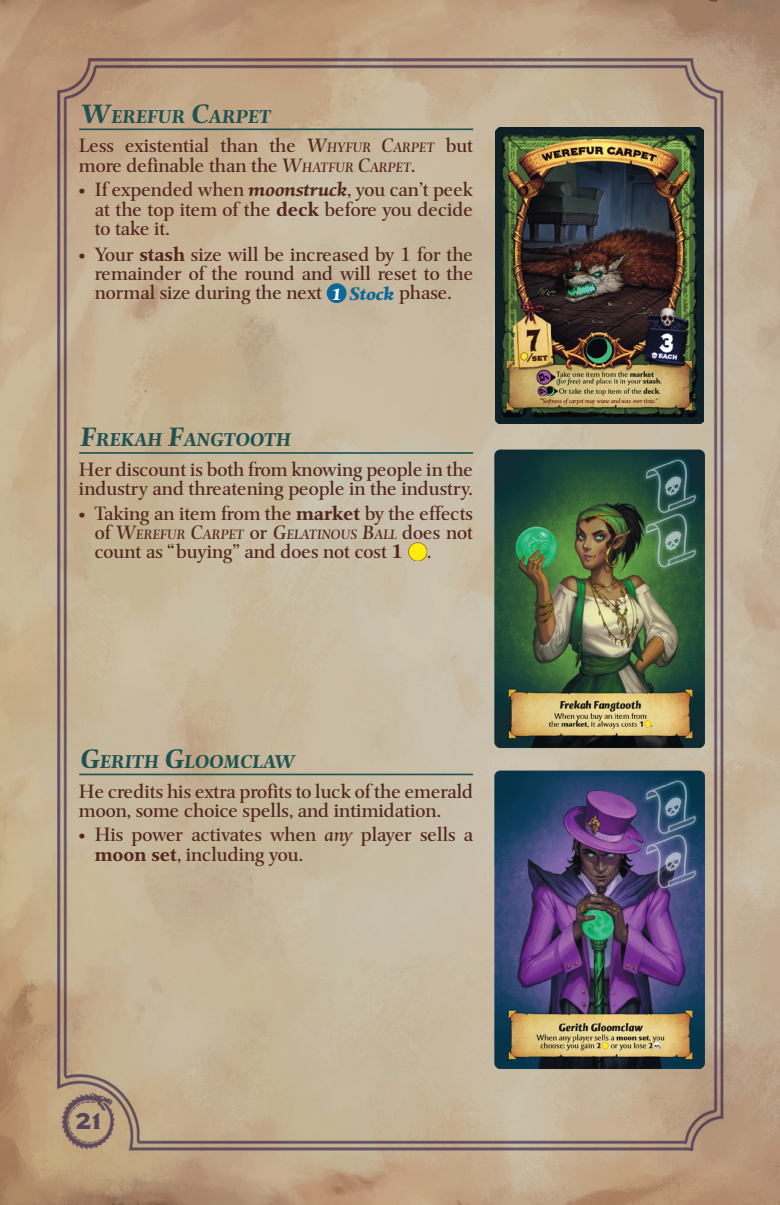
<style>
.page{position:relative;width:780px;height:1205px;background:#fff}
.page>*{position:absolute;margin:0;border:0;box-sizing:border-box;transform-origin:0 0}
.t1{font:32.5px "Agreloy";color:#57455c;scale:.9 1}
.t2{font:19.25px/19.2px "Mentor";color:#532720}
.t3{font:italic 700 18.5px "Mentor";color:#215251}
.t4{font:italic 13.5px "Mentor";color:#532720}
.s1{font-size:26.5px}
.s2{font-style:italic}
.s3{font-style:italic;font-size:13.5px}
.s4{font-weight:900}
.s5{font-weight:700;font-style:italic}
.s6{font-weight:700}
.s7{font-weight:900;font-style:italic;font-size:16.25px;color:#fff}
.s8{font-weight:900;font-style:italic;font-size:18px;color:#0e6795}
.s9{font-style:normal;font-size:19.25px}
.s10{font-size:19.25px}
</style>
<div class="page">
<img style="left:0;top:0;width:780px;height:1205px">
<hr style="left:79px;top:128px;width:394px;height:2px;background:#215251">
<img style="left:495px;top:128px;width:208px;height:296px">
<div style="left:327px;top:283px;width:19px;height:20px;background:#0e6795;border-radius:50%"></div>
<hr style="left:79px;top:452px;width:394px;height:2px;background:#215251">
<img style="left:479px;top:434px;width:240px;height:322px">
<img style="left:408px;top:542px;width:19px;height:19px">
<hr style="left:79px;top:773px;width:394px;height:2px;background:#215251">
<img style="left:479px;top:756px;width:240px;height:327px">
<p class="t3" style="left:81px;top:104px;width:192px"><span class="s1">W</span>EREFUR <span class="s1">C</span>ARPET</p>
<p class="t2" style="left:79px;top:136px;width:395px">Less existential than the <span class="s2">W</span><span class="s3">HYFUR</span> <span class="s2">C</span><span class="s3">ARPET</span> but more definable than the <span class="s2">W</span><span class="s3">HATFUR</span> <span class="s2">C</span><span class="s3">ARPET</span>.</p>
<p class="t2" style="left:95px;top:180px;width:380px;text-align:justify;text-indent:-16px"><span class="s4">•</span> If expended when <span class="s5">moonstruck</span>, you can’t peek at the top item of the <span class="s6">deck</span> before you decide to take it.</p>
<p class="t2" style="left:95px;top:244px;width:380px;text-align:justify;text-indent:-16px"><span class="s4">•</span> Your <span class="s6">stash</span> size will be increased by 1 for the remainder of the round and will reset to the normal size during the next <span class="s7">1</span> <span class="s8">Stock</span> phase.</p>
<p class="t3" style="left:81px;top:427px;width:212px"><span class="s1">F</span>REKAH <span class="s1">F</span>ANGTOOTH</p>
<p class="t2" style="left:79px;top:459px;width:396px">Her discount is both from knowing people in the industry and threatening people in the industry.</p>
<p class="t2" style="left:79px;top:503px;width:395px"><span class="s4">•</span> Taking an item from the <span class="s6">market</span> by the effects</p>
<p class="t4" style="left:95px;top:526px;width:380px"><span class="s9">of</span> <span class="s10">W</span>EREFUR <span class="s10">C</span>ARPET <span class="s9">or</span> <span class="s10">G</span>ELATINOUS <span class="s10">B</span>ALL <span class="s9">does not</span></p>
<p class="t2" style="left:95px;top:542px;width:338px">count as “buying” and does not cost <span class="s6">1</span> .</p>
<p class="t3" style="left:81px;top:749px;width:201px"><span class="s1">G</span>ERITH <span class="s1">G</span>LOOMCLAW</p>
<p class="t2" style="left:79px;top:781px;width:396px">He credits his extra profits to luck of the emerald moon, some choice spells, and intimidation.</p>
<p class="t2" style="left:95px;top:825px;width:380px;text-indent:-16px"><span class="s4">•</span> His power activates when <span class="s2">any</span> player sells a <span class="s6">moon set</span>, including you.</p>
<h1 class="t1" style="left:76px;top:1105px;width:30px">21</h1>
</div>
